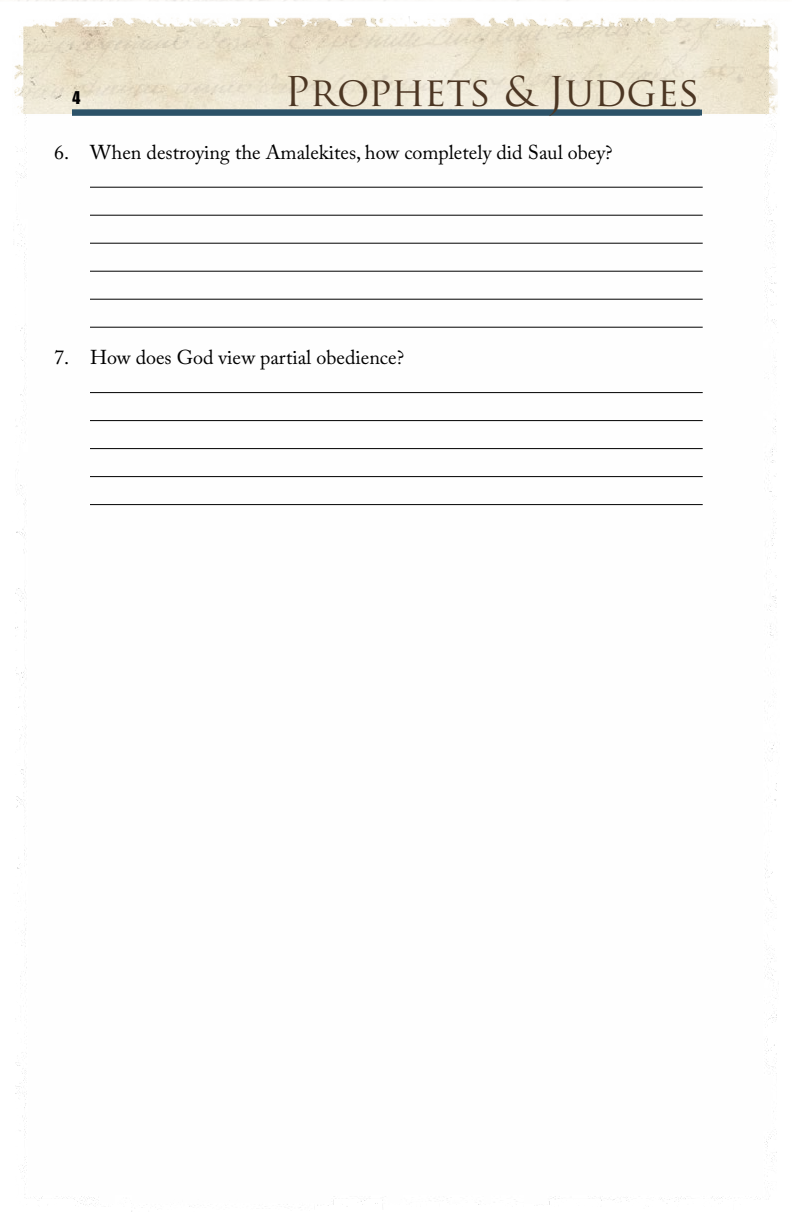
<style>
.page{position:relative;width:792px;height:1224px;background:#fff}
.page>*{position:absolute;margin:0;border:0;box-sizing:border-box;transform-origin:0 0}
.t1{font:40px "Trajan Pro";color:#4d3724}
.t2{font:20px "Adobe Caslon Pro";color:#000}
.t3{font:18px "Genuine";color:#000}
</style>
<div class="page">
<img style="left:13px;top:16px;width:766px;height:1192px">
<hr style="left:90px;top:187px;width:613px;height:1px;background:#000">
<hr style="left:90px;top:215px;width:613px;height:1px;background:#000">
<hr style="left:90px;top:243px;width:613px;height:1px;background:#000">
<hr style="left:90px;top:271px;width:613px;height:1px;background:#000">
<hr style="left:90px;top:299px;width:613px;height:1px;background:#000">
<hr style="left:90px;top:327px;width:613px;height:1px;background:#000">
<hr style="left:90px;top:392px;width:613px;height:1px;background:#000">
<hr style="left:90px;top:420px;width:613px;height:1px;background:#000">
<hr style="left:90px;top:448px;width:613px;height:1px;background:#000">
<hr style="left:90px;top:476px;width:613px;height:1px;background:#000">
<hr style="left:90px;top:504px;width:613px;height:1px;background:#000">
<h1 class="t1" style="left:285px;top:66px;width:417px">Prophets &amp; Judges</h1>
<p class="t2" style="left:54px;top:140px;width:560px">6. When destroying the Amalekites, how completely did Saul obey?</p>
<p class="t3" style="left:72px;top:87px;width:10px">4</p>
<p class="t2" style="left:54px;top:345px;width:352px">7. How does God view partial obedience?</p>
</div>
